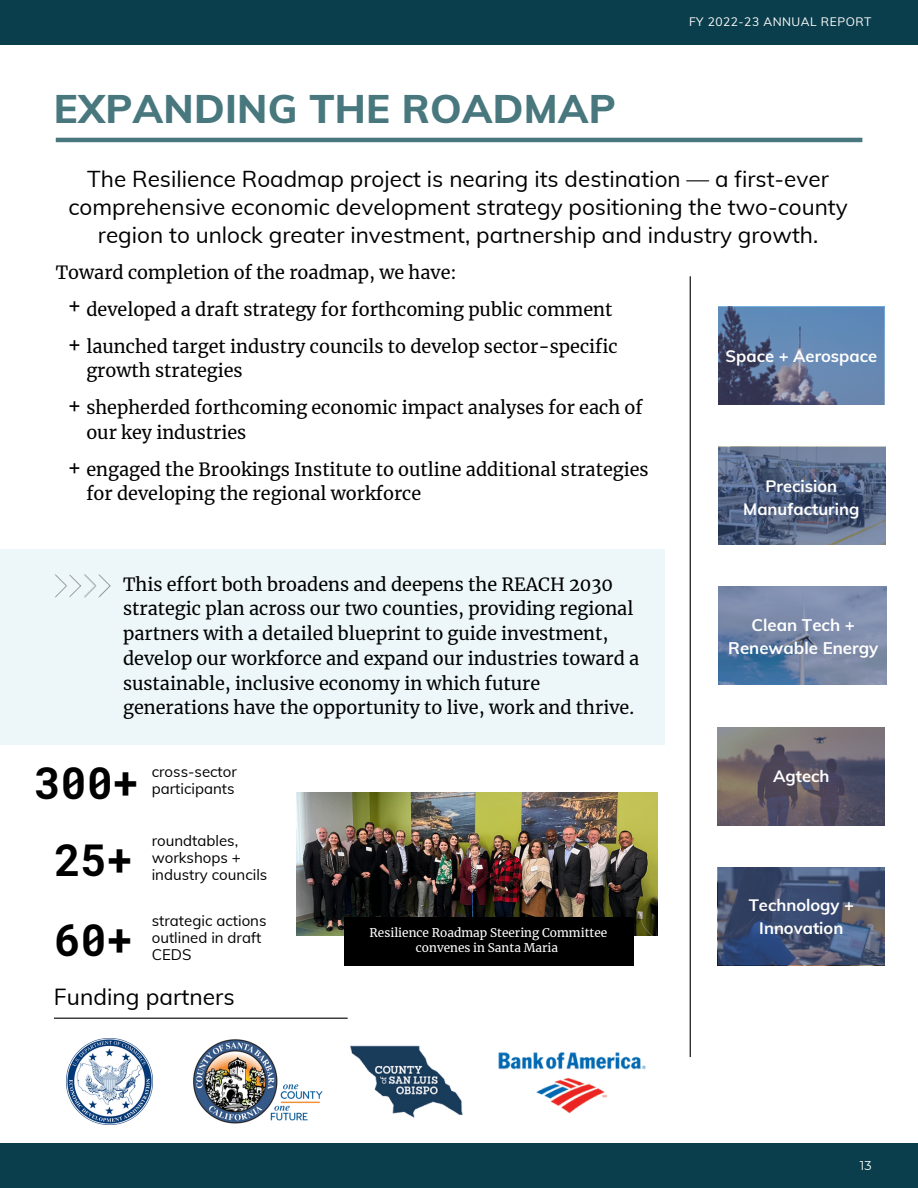
<style>
.page{position:relative;width:918px;height:1188px;background:#fff}
.page>*{position:absolute;margin:0;border:0;box-sizing:border-box;transform-origin:0 0}
.t1{font:700 43.8px "Roboto Mono";color:#000}
.t2{font:800 39.9px "Muli";letter-spacing:.005em;color:#48777e}
.t3{font:22.8px "Muli";color:#000}
.t4{font:22.5px/28.2px "Muli";color:#000;text-align:center}
.t5{font:21.45px "Merriweather";color:#000}
.t6{font:18px/24.8px "Merriweather";color:#000}
.t7{font:700 16.8px/23.5px "Muli";color:#fff;text-align:center}
.t8{font:700 16.5px/23.1px "Muli";color:#fff;text-align:center}
.t9{font:15px/16.8px "Muli";color:#000}
.t10{font:12.75px "Montserrat";color:#fff}
.t11{font:12px "Muli";letter-spacing:.045em;color:#fff}
.t12{font:11.85px/15.8px "Merriweather";color:#fff;text-align:center}
</style>
<div class="page">
<div style="left:0;top:1143px;width:918px;height:45px;background:#0b3e4c"></div>
<div style="left:0;top:0;width:918px;height:45px;background:#0b3e4c"></div>
<hr style="left:56px;top:138px;width:806px;height:4px;background:#48777e">
<hr style="left:690px;top:276px;width:1px;height:781px;background:#000">
<div style="left:0;top:549px;width:665px;height:195px;background:#edf7f9"></div>
<img style="left:54px;top:574px;width:57px;height:24px">
<svg style="left:719px;top:307px;width:165px;height:97px;background:#5c769d"></svg>
<svg style="left:718px;top:587px;width:169px;height:98px;background:#7286a8"></svg>
<svg style="left:718px;top:868px;width:166px;height:97px;background:#425172"></svg>
<svg style="left:719px;top:447px;width:167px;height:98px;background:#556584"></svg>
<svg style="left:718px;top:727px;width:167px;height:98px;background:#67616a"></svg>
<img style="left:498px;top:1052px;width:148px;height:62px">
<img style="left:351px;top:1045px;width:112px;height:73px">
<img style="left:193px;top:1039px;width:130px;height:85px">
<img style="left:67px;top:1039px;width:85px;height:85px">
<hr style="left:54px;top:1018px;width:294px;height:1px;background:#000">
<img style="left:296px;top:793px;width:361px;height:143px">
<div style="left:344px;top:917px;width:289px;height:48px;background:#000"></div>
<p class="t2" style="left:54px;top:83px;width:563px">EXPANDING THE ROADMAP</p>
<p class="t11" style="left:689px;top:14px;width:184px">FY 2022-23 ANNUAL REPORT</p>
<p class="t4" style="left:68px;top:164px;width:781px">The Resilience Roadmap project is nearing its destination — a first-ever comprehensive economic development strategy positioning the two-county region to unlock greater investment, partnership and industry growth.</p>
<p class="t6" style="left:56px;top:260px;width:403px">Toward completion of the roadmap, we have:</p>
<p class="t6" style="left:86px;top:297px;width:528px">developed a draft strategy for forthcoming public comment</p>
<p class="t6" style="left:86px;top:334px;width:533px">launched target industry councils to develop sector-specific growth strategies</p>
<p class="t6" style="left:86px;top:395px;width:558px">shepherded forthcoming economic impact analyses for each of our key industries</p>
<p class="t6" style="left:86px;top:457px;width:564px">engaged the Brookings Institute to outline additional strategies for developing the regional workforce</p>
<p class="t5" style="left:67px;top:292px;width:16px">+</p>
<p class="t5" style="left:67px;top:331px;width:16px">+</p>
<p class="t5" style="left:67px;top:392px;width:16px">+</p>
<p class="t5" style="left:67px;top:454px;width:16px">+</p>
<p class="t6" style="left:123px;top:572px;width:518px">This effort both broadens and deepens the REACH 2030 strategic plan across our two counties, providing regional partners with a detailed blueprint to guide investment, develop our workforce and expand our industries toward a sustainable, inclusive economy in which future generations have the opportunity to live, work and thrive.</p>
<p class="t1" style="left:34px;top:753px;width:107px">300+</p>
<p class="t9" style="left:152px;top:763px;width:87px">cross-sector participants</p>
<p class="t9" style="left:152px;top:832px;width:117px">roundtables, workshops + industry councils</p>
<p class="t9" style="left:152px;top:912px;width:116px">strategic actions outlined in draft<br>CEDS</p>
<p class="t1" style="left:54px;top:830px;width:80px">25+</p>
<p class="t1" style="left:54px;top:910px;width:80px">60+</p>
<p class="t3" style="left:54px;top:982px;width:182px">Funding partners</p>
<p class="t12" style="left:370px;top:925px;width:239px">Resilience Roadmap Steering Committee convenes in Santa Maria</p>
<p class="t8" style="left:726px;top:344px;width:153px">Space + Aerospace</p>
<p class="t8" style="left:743px;top:474px;width:118px">Precision<br>Manufacturing</p>
<p class="t7" style="left:728px;top:613px;width:152px">Clean Tech +<br>Renewable Energy</p>
<p class="t8" style="left:773px;top:764px;width:58px">Agtech</p>
<p class="t8" style="left:749px;top:893px;width:107px">Technology +<br>Innovation</p>
<p class="t10" style="left:860px;top:1157px;width:13px">13</p>
</div>
